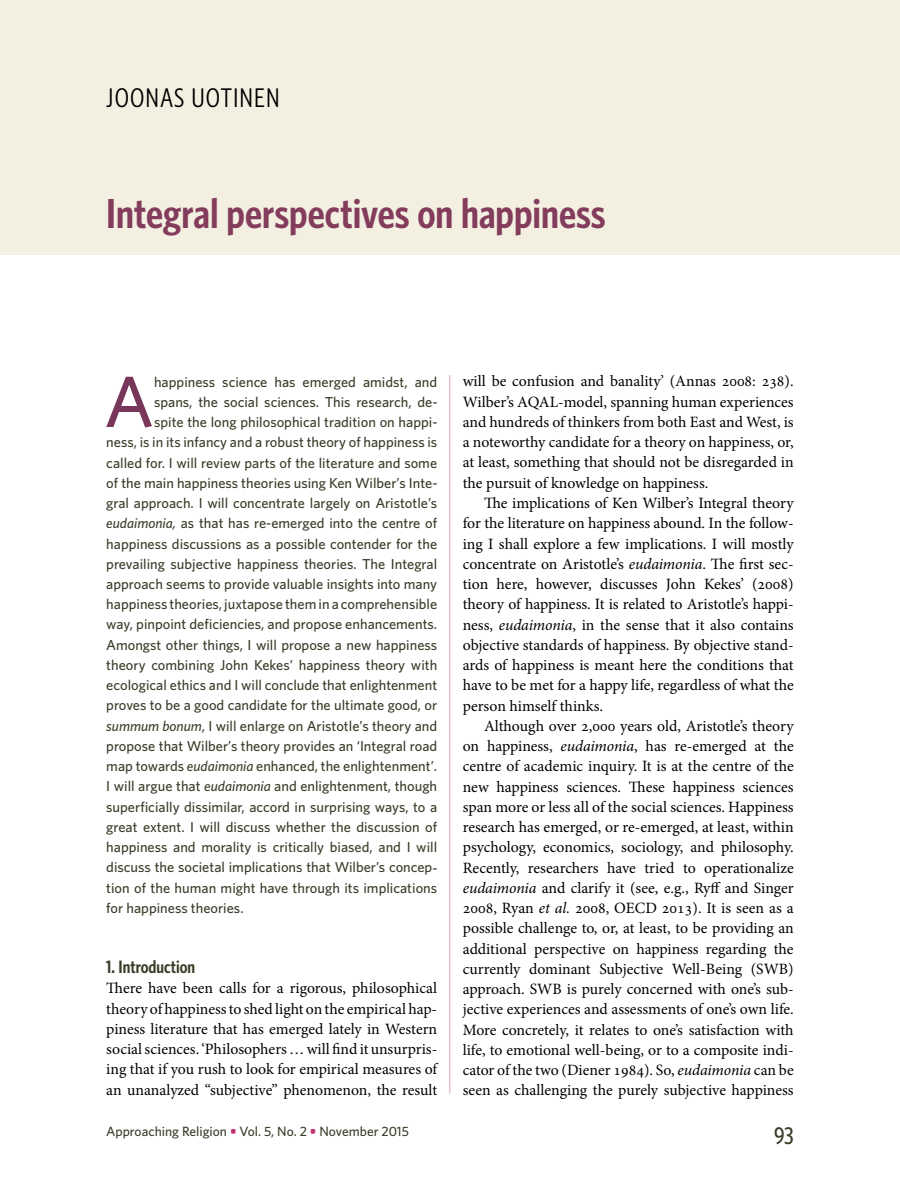
<style>
.page{position:relative;width:900px;height:1200px;background:#fff}
.page>*{position:absolute;margin:0;border:0;box-sizing:border-box;transform-origin:0 0}
.t1{font:500 72.45px "Whitney";color:#78365a}
.t2{font:600 42px "Whitney Condensed";color:#843c5d}
.t3{font:27px "Whitney Condensed";letter-spacing:.04em;color:#000}
.t4{font:500 24px "Whitney Condensed";color:#393e29}
.t5{font:600 18px "Whitney Condensed";color:#393e29}
.t6{font:15.75px/20.2px "Minion Pro";letter-spacing:-.005em;color:#000;text-align:justify}
.t7{font:500 14.4px "Whitney";color:#393e29}
.t8{font:500 13.5px "Whitney";color:#393e29}
.s1{font-style:italic}
.s2{font-style:inherit}
.s3{font-weight:700;color:#c23272}
</style>
<div class="page">
<hr style="left:450px;top:375px;width:1px;height:719px;background:#e69cba">
<div style="left:0;top:0;width:900px;height:255px;background:#f3f0e1"></div>
<h3 class="t3" style="left:106px;top:81px;width:175px">JOONAS UOTINEN</h3>
<h2 class="t2" style="left:106px;top:188px;width:501px">Integral perspectives on happiness</h2>
<h1 class="t1" style="left:104px;top:357px;width:51px">A</h1>
<p class="t7" style="left:154px;top:373px;width:285px">happiness science has emerged amidst, and</p>
<p class="t7" style="left:154px;top:393px;width:285px">spans, the social sciences. This research, de-</p>
<p class="t7" style="left:154px;top:413px;width:285px">spite the long philosophical tradition on happi-</p>
<p class="t7" style="left:106px;top:433px;width:332px">ness, is in its infancy and a robust theory of happiness is</p>
<p class="t7" style="left:106px;top:454px;width:332px">called for. I will review parts of the literature and some</p>
<p class="t7" style="left:106px;top:474px;width:333px">of the main happiness theories using Ken Wilber’s Inte-</p>
<p class="t7" style="left:106px;top:494px;width:332px">gral approach. I will concentrate largely on Aristotle’s</p>
<p class="t7" style="left:106px;top:514px;width:332px"><span class="s1">eudaimonia,</span> as that has re-emerged into the centre of</p>
<p class="t7" style="left:106px;top:535px;width:332px">happiness discussions as a possible contender for the</p>
<p class="t7" style="left:106px;top:555px;width:332px">prevailing subjective happiness theories. The Integral</p>
<p class="t7" style="left:106px;top:575px;width:332px">approach seems to provide valuable insights into many</p>
<p class="t7" style="left:106px;top:595px;width:332px">happiness theories, juxtapose them in a comprehensible</p>
<p class="t7" style="left:106px;top:616px;width:332px">way, pinpoint deficiencies, and propose enhancements.</p>
<p class="t7" style="left:106px;top:636px;width:332px">Amongst other things, I will propose a new happiness</p>
<p class="t7" style="left:106px;top:656px;width:332px">theory combining John Kekes’ happiness theory with</p>
<p class="t7" style="left:106px;top:676px;width:332px">ecological ethics and I will conclude that enlightenment</p>
<p class="t7" style="left:106px;top:697px;width:332px">proves to be a good candidate for the ultimate good, or</p>
<p class="t7" style="left:106px;top:717px;width:332px"><span class="s1">summum bonum</span>, I will enlarge on Aristotle’s theory and</p>
<p class="t7" style="left:106px;top:737px;width:332px">propose that Wilber’s theory provides an ‘Integral road</p>
<p class="t7" style="left:106px;top:757px;width:332px">map towards <span class="s1">eudaimonia</span> enhanced, the enlightenment’.</p>
<p class="t7" style="left:106px;top:778px;width:332px">I will argue that <span class="s1">eudaimonia</span> and enlightenment, though</p>
<p class="t7" style="left:106px;top:798px;width:332px">superficially dissimilar, accord in surprising ways, to a</p>
<p class="t7" style="left:106px;top:818px;width:332px">great extent. I will discuss whether the discussion of</p>
<p class="t7" style="left:106px;top:838px;width:332px">happiness and morality is critically biased, and I will</p>
<p class="t7" style="left:106px;top:859px;width:333px">discuss the societal implications that Wilber’s concep-</p>
<p class="t7" style="left:106px;top:879px;width:332px">tion of the human might have through its implications</p>
<p class="t7" style="left:106px;top:899px;width:139px">for happiness theories.</p>
<p class="t5" style="left:106px;top:956px;width:90px"><span class="s2">1</span>. Introduction</p>
<p class="t6" style="left:106px;top:978px;width:332px">There have been calls for a rigorous, philosophical theory of happiness to shed light on the empirical hap&shy;piness literature that has emerged lately in Western social sciences. ‘Philosophers … will find it unsurpris&shy;ing that if you rush to look for empirical measures of an unanalyzed “subjective” phenomenon, the result</p>
<p class="t8" style="left:106px;top:1123px;width:304px">Approaching Religion <span class="s3">•</span> Vol. 5, No. 2 <span class="s3">•</span> November 2015</p>
<p class="t6" style="left:463px;top:371px;width:332px">will be confusion and banality’ (Annas 2008: 238).<br>Wilber’s AQAL-model, spanning human experiences and hundreds of thinkers from both East and West, is a noteworthy candidate for a theory on happiness, or, at least, something that should not be disregarded in the pursuit of knowledge on happiness.</p>
<p class="t6" style="left:463px;top:493px;width:332px;text-indent:21px">The implications of Ken Wilber’s Integral theory for the literature on happiness abound. In the follow&shy;ing I shall explore a few implications. I will mostly concentrate on Aristotle’s <span class="s1">eudaimonia</span>. The first sec&shy;tion here, however, discusses John Kekes’ (2008) theory of happiness. It is related to Aristotle’s happi&shy;ness, <span class="s1">eudaimonia</span>, in the sense that it also contains objective standards of happiness. By objective stand&shy;ards of happiness is meant here the conditions that have to be met for a happy life, regardless of what the person himself thinks.</p>
<p class="t6" style="left:463px;top:716px;width:332px;text-indent:21px">Although over 2,000 years old, Aristotle’s theory on happiness, <span class="s1">eudaimonia</span>, has re-emerged at the centre of academic inquiry. It is at the centre of the new happiness sciences. These happiness sciences span more or less all of the social sciences. Happiness research has emerged, or re-emerged, at least, within psychology, economics, sociology, and philosophy.<br>Recently, researchers have tried to operationalize <span class="s1">eudaimonia</span> and clarify it (see, e.g., Ryff and Singer 2008, Ryan <span class="s1">et al.</span> 2008, OECD 2013). It is seen as a possible challenge to, or, at least, to be providing an additional perspective on happiness regarding the currently dominant Subjective Well-Being (SWB) approach. SWB is purely concerned with one’s sub&shy;jective experiences and assessments of one’s own life.<br>More concretely, it relates to one’s satisfaction with life, to emotional well-being, or to a composite indi&shy;cator of the two (Diener 1984). So, <span class="s1">eudaimonia</span> can be seen as challenging the purely subjective happiness</p>
<h3 class="t4" style="left:774px;top:1121px;width:21px">93</h3>
</div>
